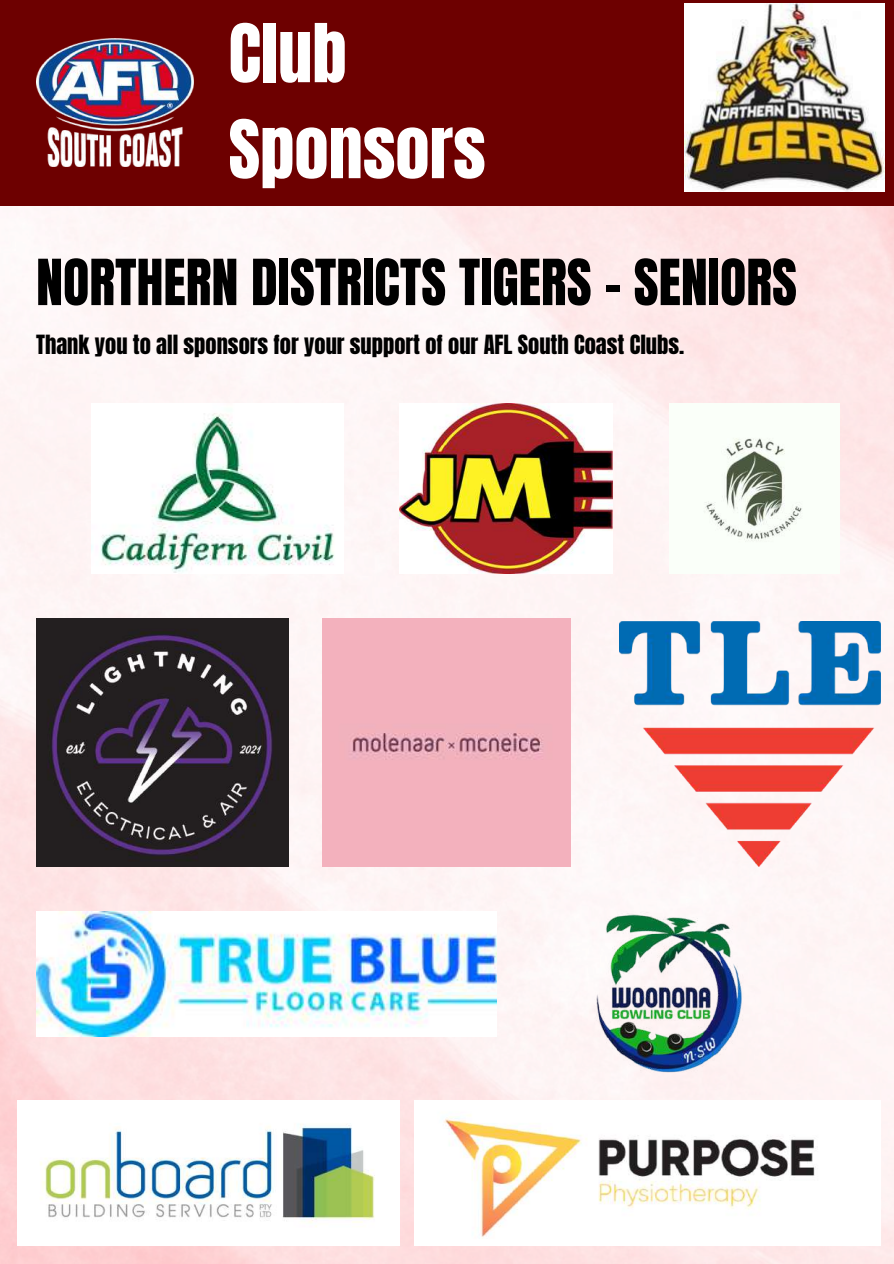
<style>
.page{position:relative;width:894px;height:1264px;background:#fff}
.page>*{position:absolute;margin:0;border:0;box-sizing:border-box;transform-origin:0 0}
.t1{font:68.55px/96px "Anton";color:#fff}
.t2{font:54px "Anton";color:#000}
.t3{font:22.5px "Anton";color:#000}
</style>
<div class="page">
<img style="left:0;top:206px;width:893px;height:1057px">
<div style="left:0;top:0;width:893px;height:206px;background:#6d0000"></div>
<img style="left:36px;top:38px;width:158px;height:129px">
<img style="left:684px;top:4px;width:200px;height:188px">
<img style="left:91px;top:403px;width:252px;height:170px">
<img style="left:399px;top:403px;width:213px;height:170px">
<img style="left:668px;top:403px;width:170px;height:170px">
<img style="left:36px;top:618px;width:252px;height:248px">
<div style="left:322px;top:618px;width:248px;height:248px;background:#f3b1bd"></div>
<img style="left:17px;top:1100px;width:383px;height:145px">
<img style="left:414px;top:1100px;width:466px;height:145px">
<img style="left:619px;top:621px;width:261px;height:245px">
<img style="left:36px;top:911px;width:460px;height:125px">
<img style="left:565px;top:882px;width:207px;height:207px">
<h1 class="t1" style="left:228px;top:6px;width:258px">Club<br>Sponsors</h1>
<h2 class="t2" style="left:36px;top:243px;width:762px">NORTHERN DISTRICTS TIGERS - SENIORS</h2>
<p class="t3" style="left:36px;top:328px;width:649px">Thank you to all sponsors for your support of our AFL South Coast Clubs.</p>
</div>
